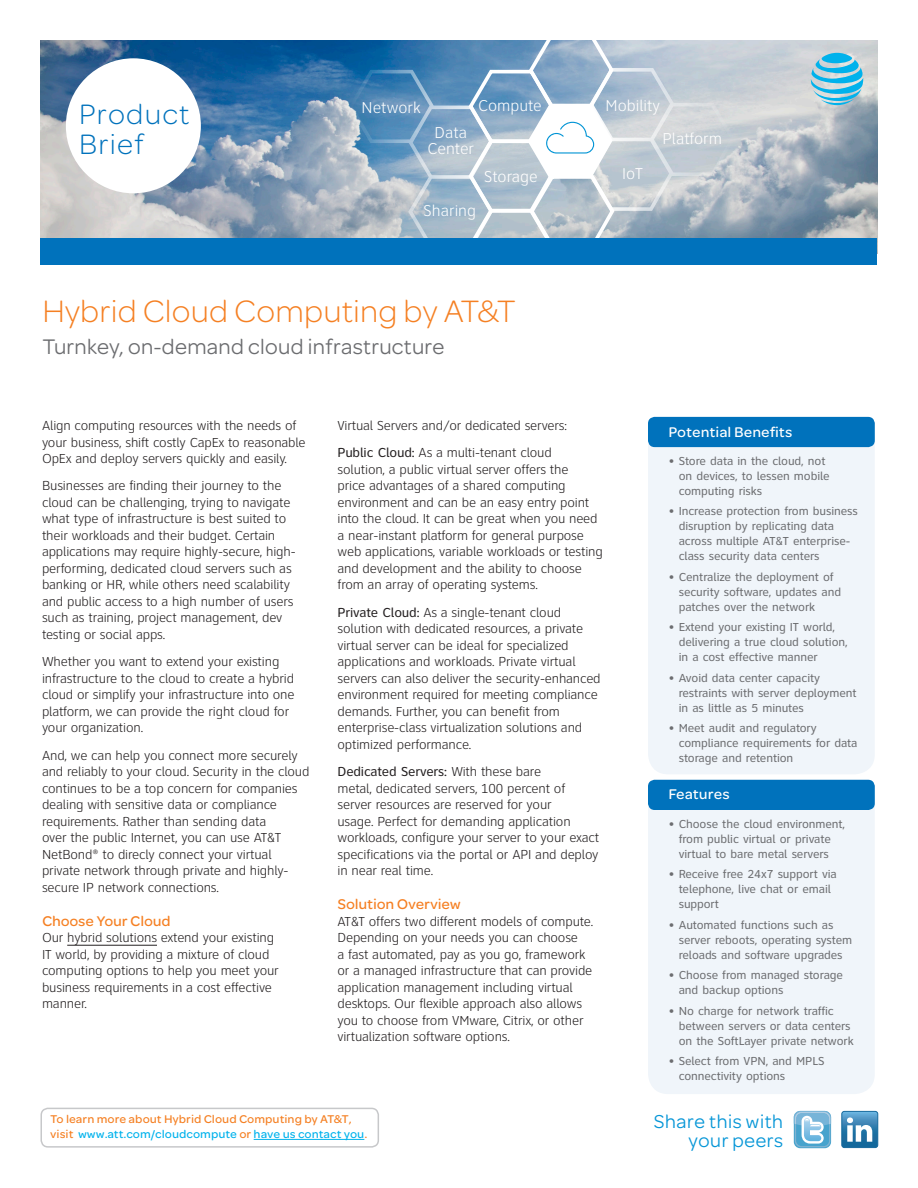
<style>
.page{position:relative;width:918px;height:1188px;background:#fff}
.page>*{position:absolute;margin:0;border:0;box-sizing:border-box;transform-origin:0 0}
.HEADLINE-22_24pt_Omn{font:33px "Omnes ATTII Light";letter-spacing:-.015em;color:#f58023}
.t1{font:30px/30px "Omnes ATTII Light";letter-spacing:.02em;color:#0072bc}
.main_sub-gray-15_17p{font:22.5px "Omnes ATTII";letter-spacing:-.015em;color:#6c6d70}
.t2{font:19.95px/18.6px "Omnes ATTII";color:#0696d7;text-align:right}
.t3{font:300 16.2px/16.2px "Clearview ATT";color:#fff;text-align:center}
.Orange_subhead_10_12{font:15px "Omnes ATTII Medium";letter-spacing:-.015em;color:#f58023}
.Bene_Feat_heads_Omne{font:15px "Omnes ATTII Medium";color:#fff}
.body_copy-9_11_CVAtt{font:300 13.5px/16.5px "Clearview ATT";letter-spacing:-.01em;color:#231f20}
.bene_feat_copy{font:12px/15px "Clearview ATT";letter-spacing:-.01em;color:#6c6d70}
.Caption_copy_Omnes_L{font:12px "Omnes ATTII Medium";color:#00b2ec}
.Caption_copy_Omnes_L-2{font:12px "Omnes ATTII Medium";color:#f58023}
.s1{font-weight:400}
.s2{color:#f58023}
</style>
<div class="page">
<img style="left:40px;top:40px;width:838px;height:198px">
<hr style="left:67px;top:945px;width:90px;height:1px;background:#231f20">
<svg style="left:349px;top:40px;width:386px;height:198px;background:#a2b9cc"></svg>
<div style="left:66px;top:58px;width:135px;height:135px;background:#fff;border-radius:50%"></div>
<svg style="left:811px;top:53px;width:52px;height:52px;background:#76c6df"></svg>
<div style="left:40px;top:238px;width:838px;height:27px;background:#0072bc"></div>
<div style="left:648px;top:418px;width:227px;height:356px;background:#f0f5fa;border-radius:20px"></div>
<div style="left:648px;top:781px;width:227px;height:313px;background:#f0f5fa;border-radius:20px"></div>
<div style="left:648px;top:417px;width:227px;height:30px;background:#0072bc;border-radius:7px"></div>
<div style="left:648px;top:780px;width:227px;height:30px;background:#0072bc;border-radius:7px"></div>
<svg style="left:841px;top:1111px;width:37px;height:37px"></svg>
<div style="left:794px;top:1111px;width:37px;height:37px;background:#59a8ce;border-radius:6px"></div>
<svg style="left:794px;top:1111px;width:37px;height:36px"></svg>
<div style="left:40px;top:1108px;width:339px;height:40px;border:2px solid #c7c8ca;border-radius:7px"></div>
<hr style="left:254px;top:1139px;width:110px;height:1px;background:#00b2ec">
<p class="t1" style="left:79px;top:98px;width:113px">Product<br>Brief</p>
<p class="t3" style="left:362px;top:100px;width:61px">Network</p>
<p class="t3" style="left:478px;top:98px;width:65px">Compute</p>
<p class="t3" style="left:427px;top:124px;width:48px">Data<br>Center</p>
<p class="t3" style="left:424px;top:203px;width:54px">Sharing</p>
<p class="t3" style="left:484px;top:168px;width:55px">Storage</p>
<p class="HEADLINE-22_24pt_Omn" style="left:42px;top:289px;width:476px">Hybrid Cloud Computing by AT&amp;T</p>
<p class="main_sub-gray-15_17p" style="left:42px;top:331px;width:404px">Turnkey, on-demand cloud infrastructure</p>
<p class="t3" style="left:606px;top:98px;width:56px">Mobility</p>
<p class="t3" style="left:622px;top:166px;width:22px">IoT</p>
<p class="t3" style="left:662px;top:131px;width:61px">Platform</p>
<p class="body_copy-9_11_CVAtt" style="left:42px;top:418px;width:265px">Align computing resources with the needs of your business, shift costly CapEx to reasonable<br>OpEx and deploy servers quickly and easily.</p>
<p class="body_copy-9_11_CVAtt" style="left:42px;top:478px;width:255px">Businesses are finding their journey to the cloud can be challenging, trying to navigate what type of infrastructure is best suited to their workloads and their budget. Certain applications may require highly-secure, high&shy;performing, dedicated cloud servers such as banking or HR, while others need scalability and public access to a high number of users such as training, project management, dev testing or social apps.</p>
<p class="body_copy-9_11_CVAtt" style="left:42px;top:654px;width:254px">Whether you want to extend your existing infrastructure to the cloud to create a hybrid cloud or simplify your infrastructure into one platform, we can provide the right cloud for your organization.</p>
<p class="body_copy-9_11_CVAtt" style="left:42px;top:747px;width:269px">And, we can help you connect more securely and reliably to your cloud. Security in the cloud continues to be a top concern for companies dealing with sensitive data or compliance requirements. Rather than sending data<br>over the public Internet, you can use AT&amp;T NetBond® to direcly connect your virtual private network through private and highly&shy;secure IP network connections.</p>
<p class="Orange_subhead_10_12" style="left:42px;top:910px;width:130px">Choose Your Cloud</p>
<p class="body_copy-9_11_CVAtt" style="left:42px;top:930px;width:238px">Our hybrid solutions extend your existing IT world, by providing a mixture of cloud computing options to help you meet your business requirements in a cost effective manner.</p>
<p class="body_copy-9_11_CVAtt" style="left:338px;top:418px;width:231px">Virtual Servers and/or dedicated servers:</p>
<p class="body_copy-9_11_CVAtt" style="left:338px;top:445px;width:267px"><span class="s1">Public Cloud:</span> As a multi-tenant cloud<br>solution, a public virtual server offers the<br>price advantages of a shared computing environment and can be an easy entry point into the cloud. It can be great when you need a near-instant platform for general purpose web applications, variable workloads or testing and development and the ability to choose from an array of operating systems.</p>
<p class="body_copy-9_11_CVAtt" style="left:338px;top:604px;width:265px"><span class="s1">Private Cloud:</span> As a single-tenant cloud solution with dedicated resources, a private virtual server can be ideal for specialized applications and workloads. Private virtual servers can also deliver the security-enhanced environment required for meeting compliance demands. Further, you can benefit from enterprise-class virtualization solutions and optimized performance.</p>
<p class="body_copy-9_11_CVAtt" style="left:338px;top:763px;width:263px"><span class="s1">Dedicated Servers:</span> With these bare<br>metal, dedicated servers, 100 percent of server resources are reserved for your<br>usage. Perfect for demanding application workloads, configure your server to your exact specifications via the portal or API and deploy in near real time.</p>
<p class="Orange_subhead_10_12" style="left:338px;top:894px;width:125px">Solution Overview</p>
<p class="body_copy-9_11_CVAtt" style="left:338px;top:913px;width:257px">AT&amp;T offers two different models of compute.<br>Depending on your needs you can choose<br>a fast automated, pay as you go, framework or a managed infrastructure that can provide application management including virtual desktops. Our flexible approach also allows you to choose from VMware, Citrix, or other virtualization software options.</p>
<p class="Caption_copy_Omnes_L-2" style="left:50px;top:1111px;width:303px">To learn more about Hybrid Cloud Computing by AT&amp;T,</p>
<p class="Caption_copy_Omnes_L" style="left:50px;top:1126px;width:319px"><span class="s2">visit</span> www.att.com/cloudcompute <span class="s2">or</span> have us contact you<span class="s2">.</span></p>
<p class="Bene_Feat_heads_Omne" style="left:668px;top:421px;width:126px">Potential Benefits</p>
<p class="bene_feat_copy" style="left:679px;top:454px;width:152px;text-indent:-10px">• Store data in the cloud, not on devices, to lessen mobile computing risks</p>
<p class="bene_feat_copy" style="left:679px;top:504px;width:181px;text-indent:-10px">• Increase protection from business disruption by replicating data across multiple AT&amp;T enterprise&shy;class security data centers</p>
<p class="bene_feat_copy" style="left:679px;top:569px;width:164px;text-indent:-10px">• Centralize the deployment of security software, updates and patches over the network</p>
<p class="bene_feat_copy" style="left:679px;top:620px;width:170px;text-indent:-10px">• Extend your existing IT world, delivering a true cloud solution, in a cost effective manner</p>
<p class="bene_feat_copy" style="left:679px;top:670px;width:179px;text-indent:-10px">• Avoid data center capacity restraints with server deployment in as little as 5 minutes</p>
<p class="bene_feat_copy" style="left:679px;top:721px;width:180px;text-indent:-10px">• Meet audit and regulatory compliance requirements for data storage and retention</p>
<p class="Bene_Feat_heads_Omne" style="left:668px;top:784px;width:63px">Features</p>
<p class="bene_feat_copy" style="left:668px;top:817px;width:178px;text-align:center">• Choose the cloud environment, from public virtual or private virtual to bare metal servers</p>
<p class="bene_feat_copy" style="left:679px;top:867px;width:160px;text-indent:-10px">• Receive free 24x7 support via telephone, live chat or email support</p>
<p class="bene_feat_copy" style="left:679px;top:917px;width:175px;text-indent:-10px">• Automated functions such as server reboots, operating system reloads and software upgrades</p>
<p class="bene_feat_copy" style="left:679px;top:968px;width:166px;text-indent:-10px">• Choose from managed storage and backup options</p>
<p class="bene_feat_copy" style="left:679px;top:1003px;width:177px;text-indent:-10px">• No charge for network traffic between servers or data centers on the SoftLayer private network</p>
<p class="bene_feat_copy" style="left:679px;top:1054px;width:147px;text-indent:-10px">• Select from VPN, and MPLS connectivity options</p>
<p class="t2" style="left:653px;top:1111px;width:132px">Share this with your peers</p>
</div>
